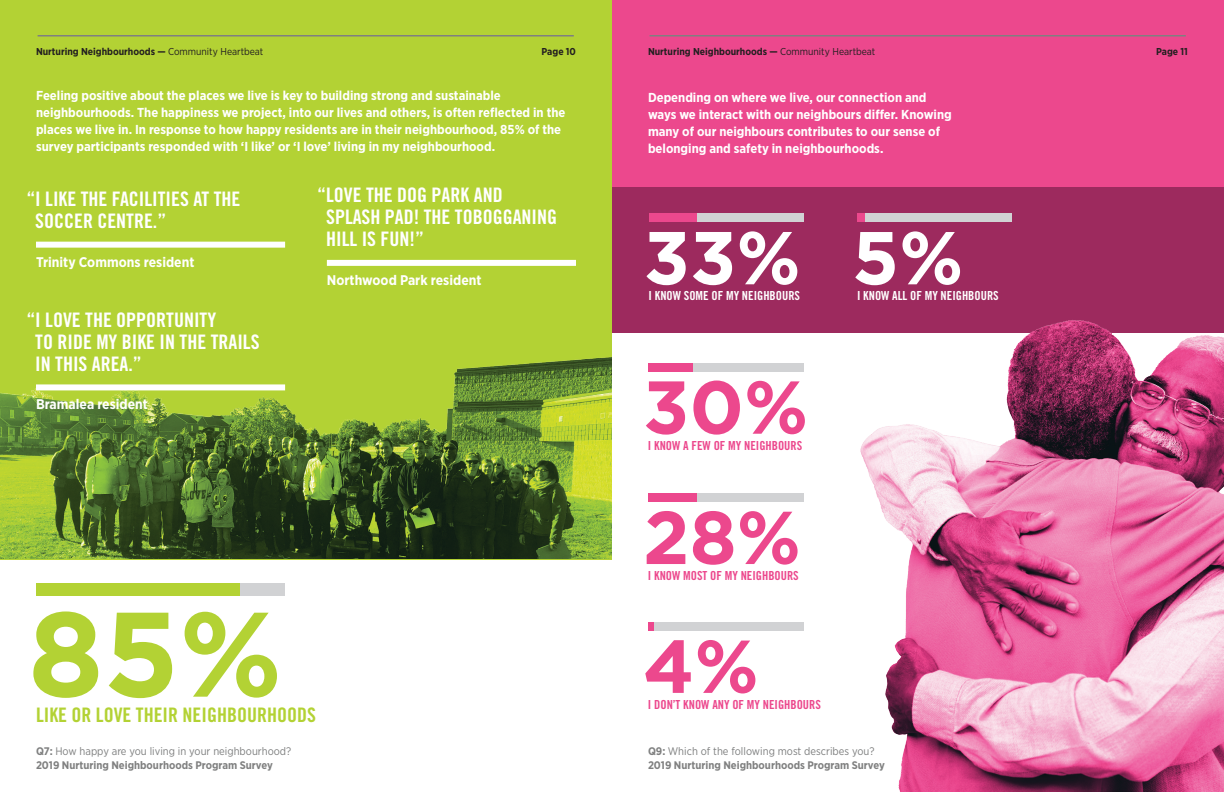
<style>
.page{position:relative;width:1224px;height:792px;background:#fff}
.page>*{position:absolute;margin:0;border:0;box-sizing:border-box;transform-origin:0 0}
.t1{font:700 120px "Gotham";color:#b3d234}
.t2{font:700 74.7px "Gotham";color:#ec488d}
.t3{font:700 74.7px "Gotham";color:#fff}
.t4{font:20px/22px "Trade Gothic LT Std Bd Cn 20";color:#fff}
.t5{font:20px "Trade Gothic LT Std Bd Cn 20";color:#b3d234}
.t6{font:700 14px "Gotham Narrow";color:#fff}
.t7{font:700 13px/17px "Gotham Narrow";color:#fff}
.t8{font:12.5px "Trade Gothic LT Std Bd Cn 20";color:#ec488d}
.t9{font:12.5px "Trade Gothic LT Std Bd Cn 20";color:#fff}
.t10{font:700 11px/14px "Gotham Narrow";color:#7f8080}
.t11{font:700 10px "Gotham Narrow";color:#231f20}
.s1{font-weight:400}
</style>
<div class="page">
<div style="left:0;top:0;width:612px;height:560px;background:#b3d234"></div>
<div style="left:327px;top:260px;width:249px;height:6px;background:#fff"></div>
<div style="left:36px;top:242px;width:249px;height:6px;background:#fff"></div>
<div style="left:94px;top:584px;width:191px;height:12px;background:#d1d2d4"></div>
<div style="left:36px;top:584px;width:203px;height:12px;background:#b3d234"></div>
<div style="left:612px;top:0;width:612px;height:188px;background:#ec488d"></div>
<div style="left:612px;top:188px;width:612px;height:145px;background:#9d2a5e"></div>
<div style="left:860px;top:214px;width:152px;height:8px;background:#d1d2d4"></div>
<div style="left:857px;top:214px;width:7px;height:8px;background:#ec488d"></div>
<div style="left:684px;top:214px;width:120px;height:8px;background:#d1d2d4"></div>
<div style="left:649px;top:214px;width:47px;height:8px;background:#ec488d"></div>
<img style="left:0;top:357px;width:612px;height:202px">
<img style="left:648px;top:320px;width:576px;height:472px">
<div style="left:36px;top:384px;width:249px;height:6px;background:#fff"></div>
<hr style="left:38px;top:35px;width:536px;height:1px;background:#7f8080">
<hr style="left:650px;top:35px;width:536px;height:1px;background:#7f8080">
<p class="t11" style="left:36px;top:45px;width:229px">Nurturing Neighbourhoods — <span class="s1">Community Heartbeat</span></p>
<p class="t11" style="left:542px;top:45px;width:36px">Page 10</p>
<p class="t11" style="left:648px;top:45px;width:229px">Nurturing Neighbourhoods — <span class="s1">Community Heartbeat</span></p>
<p class="t11" style="left:1156px;top:45px;width:33px">Page 11</p>
<p class="t7" style="left:36px;top:87px;width:531px">Feeling positive about the places we live is key to building strong and sustainable neighbourhoods. The happiness we project, into our lives and others, is often reflected in the places we live in. In response to how happy residents are in their neighbourhood, 85% of the survey participants responded with ‘I like’ or ‘I love’ living in my neighbourhood.</p>
<h3 class="t4" style="left:326px;top:184px;width:233px;text-indent:-9px">“LOVE THE DOG PARK AND<br>SPLASH PAD! THE TOBOGGANING<br>HILL IS FUN!”</h3>
<p class="t6" style="left:327px;top:271px;width:156px">Northwood Park resident</p>
<h3 class="t4" style="left:35px;top:188px;width:207px;text-indent:-9px">“I LIKE THE FACILITIES AT THE<br>SOCCER CENTRE.”</h3>
<p class="t6" style="left:36px;top:253px;width:160px">Trinity Commons resident</p>
<h3 class="t4" style="left:35px;top:308px;width:226px;text-indent:-9px">“I LOVE THE OPPORTUNITY<br>TO RIDE MY BIKE IN THE TRAILS<br>IN THIS AREA.”</h3>
<p class="t6" style="left:36px;top:395px;width:114px">Bramalea resident</p>
<h1 class="t1" style="left:28px;top:585px;width:256px">85%</h1>
<h3 class="t5" style="left:36px;top:703px;width:281px">LIKE OR LOVE THEIR NEIGHBOURHOODS</h3>
<p class="t10" style="left:36px;top:744px;width:257px">Q7: <span class="s1">How happy are you living in your neighbourhood?<br></span>2019 Nurturing Neighbourhoods Program Survey</p>
<p class="t7" style="left:648px;top:89px;width:305px">Depending on where we live, our connection and ways we interact with our neighbours differ. Knowing many of our neighbours contributes to our sense of belonging and safety in neighbourhoods.</p>
<h2 class="t3" style="left:644px;top:215px;width:159px">33%</h2>
<p class="t9" style="left:649px;top:288px;width:153px">I KNOW SOME OF MY NEIGHBOURS</p>
<h2 class="t2" style="left:643px;top:364px;width:167px">30%</h2>
<p class="t8" style="left:648px;top:438px;width:156px">I KNOW A FEW OF MY NEIGHBOURS</p>
<h2 class="t2" style="left:643px;top:494px;width:159px">28%</h2>
<p class="t8" style="left:648px;top:568px;width:152px">I KNOW MOST OF MY NEIGHBOURS</p>
<h2 class="t2" style="left:643px;top:623px;width:117px">4%</h2>
<p class="t8" style="left:648px;top:697px;width:174px">I DON’T KNOW ANY OF MY NEIGHBOURS</p>
<h2 class="t3" style="left:852px;top:215px;width:113px">5%</h2>
<p class="t9" style="left:857px;top:288px;width:143px">I KNOW ALL OF MY NEIGHBOURS</p>
<p class="t10" style="left:648px;top:744px;width:238px">Q9: <span class="s1">Which of the following most describes you?<br></span>2019 Nurturing Neighbourhoods Program Survey</p>
</div>
